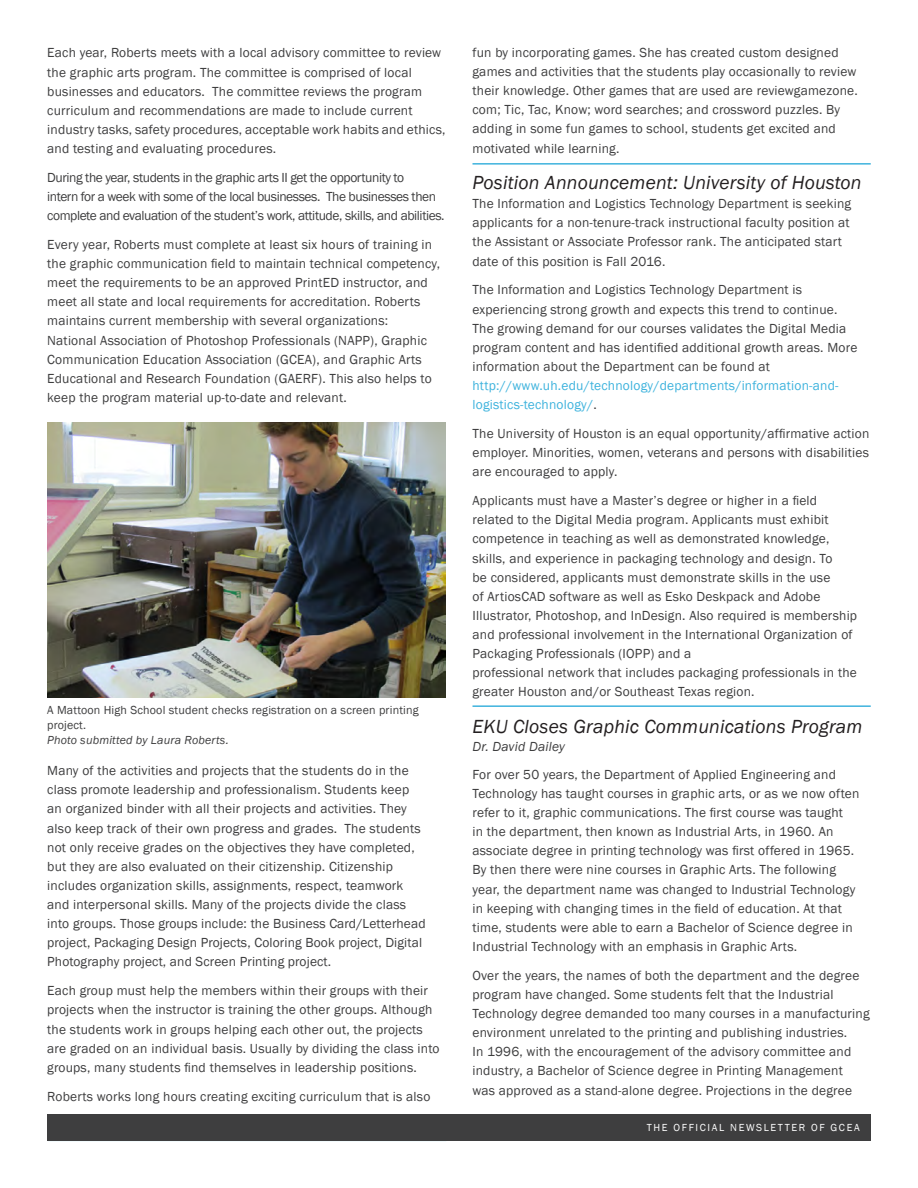
<style>
.page{position:relative;width:918px;height:1188px;background:#fff}
.page>*{position:absolute;margin:0;border:0;box-sizing:border-box;transform-origin:0 0}
.t1{font:italic 19.5px "Franklin Gothic";letter-spacing:.01em;color:#231f20}
.t2{font:13.5px/19.2px "Franklin Gothic";letter-spacing:.015em;color:#3e3e3f}
.t3{font:13.5px/19.2px "Franklin Gothic";letter-spacing:-.03em;color:#3e3e3f}
.t4{font:italic 13.5px "Franklin Gothic";letter-spacing:.015em;color:#3e3e3f}
.t5{font:12px/15px "Franklin Gothic";letter-spacing:.015em;color:#3e3e3f}
.t6{font:10.5px "Franklin Gothic";letter-spacing:.155em;color:#fff}
.s1{font-style:italic}
.s2{color:#3eb3dd}
</style>
<div class="page">
<div style="left:47px;top:1115px;width:824px;height:26px;background:#3e3e3f"></div>
<hr style="left:472px;top:705px;width:399px;height:2px;background:#3eb3dd">
<hr style="left:472px;top:163px;width:399px;height:2px;background:#3eb3dd">
<img style="left:47px;top:423px;width:399px;height:275px">
<p class="t2" style="left:47px;top:44px;width:400px">Each year, Roberts meets with a local advisory committee to review the graphic arts program. The committee is comprised of local businesses and educators. The committee reviews the program curriculum and recommendations are made to include current industry tasks, safety procedures, acceptable work habits and ethics, and testing and evaluating procedures.</p>
<p class="t3" style="left:47px;top:168px;width:399px">During the year, students in the graphic arts II get the opportunity to<br>intern for a week with some of the local businesses. The businesses then complete and evaluation of the student’s work, attitude, skills, and abilities.</p>
<p class="t2" style="left:47px;top:235px;width:394px">Every year, Roberts must complete at least six hours of training in the graphic communication field to maintain technical competency, meet the requirements to be an approved PrintED instructor, and meet all state and local requirements for accreditation. Roberts maintains current membership with several organizations:<br>National Association of Photoshop Professionals (NAPP), Graphic Communication Education Association (GCEA), and Graphic Arts Educational and Research Foundation (GAERF). This also helps to keep the program material up-to-date and relevant.</p>
<p class="t5" style="left:47px;top:703px;width:373px">A Mattoon High School student checks registration on a screen printing project.<br><span class="s1">Photo submitted by Laura Roberts.</span></p>
<p class="t2" style="left:47px;top:761px;width:380px">Many of the activities and projects that the students do in the class promote leadership and professionalism. Students keep an organized binder with all their projects and activities. They also keep track of their own progress and grades. The students not only receive grades on the objectives they have completed, but they are also evaluated on their citizenship. Citizenship includes organization skills, assignments, respect, teamwork and interpersonal skills. Many of the projects divide the class into groups. Those groups include: the Business Card/Letterhead project, Packaging Design Projects, Coloring Book project, Digital Photography project, and Screen Printing project.</p>
<p class="t2" style="left:47px;top:981px;width:394px">Each group must help the members within their groups with their projects when the instructor is training the other groups. Although the students work in groups helping each other out, the projects are graded on an individual basis. Usually by dividing the class into groups, many students find themselves in leadership positions.</p>
<p class="t2" style="left:47px;top:1087px;width:385px">Roberts works long hours creating exciting curriculum that is also</p>
<p class="t2" style="left:472px;top:43px;width:387px">fun by incorporating games. She has created custom designed games and activities that the students play occasionally to review their knowledge. Other games that are used are reviewgamezone. com; Tic, Tac, Know; word searches; and crossword puzzles. By adding in some fun games to school, students get excited and motivated while learning.</p>
<p class="t1" style="left:472px;top:170px;width:391px">Position Announcement: University of Houston</p>
<p class="t2" style="left:472px;top:194px;width:380px">The Information and Logistics Technology Department is seeking applicants for a non-tenure-track instructional faculty position at the Assistant or Associate Professor rank. The anticipated start date of this position is Fall 2016.</p>
<p class="t2" style="left:472px;top:281px;width:386px">The Information and Logistics Technology Department is experiencing strong growth and expects this trend to continue.<br>The growing demand for our courses validates the Digital Media program content and has identified additional growth areas. More information about the Department can be found at <span class="s2">http://www.uh.edu/technology/departments/information-and&shy;logistics-technology/</span>.</p>
<p class="t2" style="left:472px;top:424px;width:398px;text-align:justify">The University of Houston is an equal opportunity/affirmative action employer. Minorities, women, veterans and persons with disabilities are encouraged to apply.</p>
<p class="t2" style="left:472px;top:491px;width:386px">Applicants must have a Master’s degree or higher in a field related to the Digital Media program. Applicants must exhibit competence in teaching as well as demonstrated knowledge, skills, and experience in packaging technology and design. To<br>be considered, applicants must demonstrate skills in the use<br>of ArtiosCAD software as well as Esko Deskpack and Adobe Illustrator, Photoshop, and InDesign. Also required is membership and professional involvement in the International Organization of Packaging Professionals (IOPP) and a<br>professional network that includes packaging professionals in the greater Houston and/or Southeast Texas region.</p>
<p class="t1" style="left:472px;top:714px;width:392px">EKU Closes Graphic Communications Program</p>
<p class="t4" style="left:472px;top:738px;width:94px">Dr. David Dailey</p>
<p class="t2" style="left:472px;top:765px;width:388px">For over 50 years, the Department of Applied Engineering and Technology has taught courses in graphic arts, or as we now often refer to it, graphic communications. The first course was taught<br>in the department, then known as Industrial Arts, in 1960. An associate degree in printing technology was first offered in 1965.<br>By then there were nine courses in Graphic Arts. The following year, the department name was changed to Industrial Technology in keeping with changing times in the field of education. At that time, students were able to earn a Bachelor of Science degree in Industrial Technology with an emphasis in Graphic Arts.</p>
<p class="t2" style="left:472px;top:966px;width:399px">Over the years, the names of both the department and the degree program have changed. Some students felt that the Industrial Technology degree demanded too many courses in a manufacturing environment unrelated to the printing and publishing industries.<br>In 1996, with the encouragement of the advisory committee and industry, a Bachelor of Science degree in Printing Management<br>was approved as a stand-alone degree. Projections in the degree</p>
<p class="t6" style="left:647px;top:1121px;width:214px">THE OFFICIAL NEWSLETTER OF GCEA</p>
</div>
